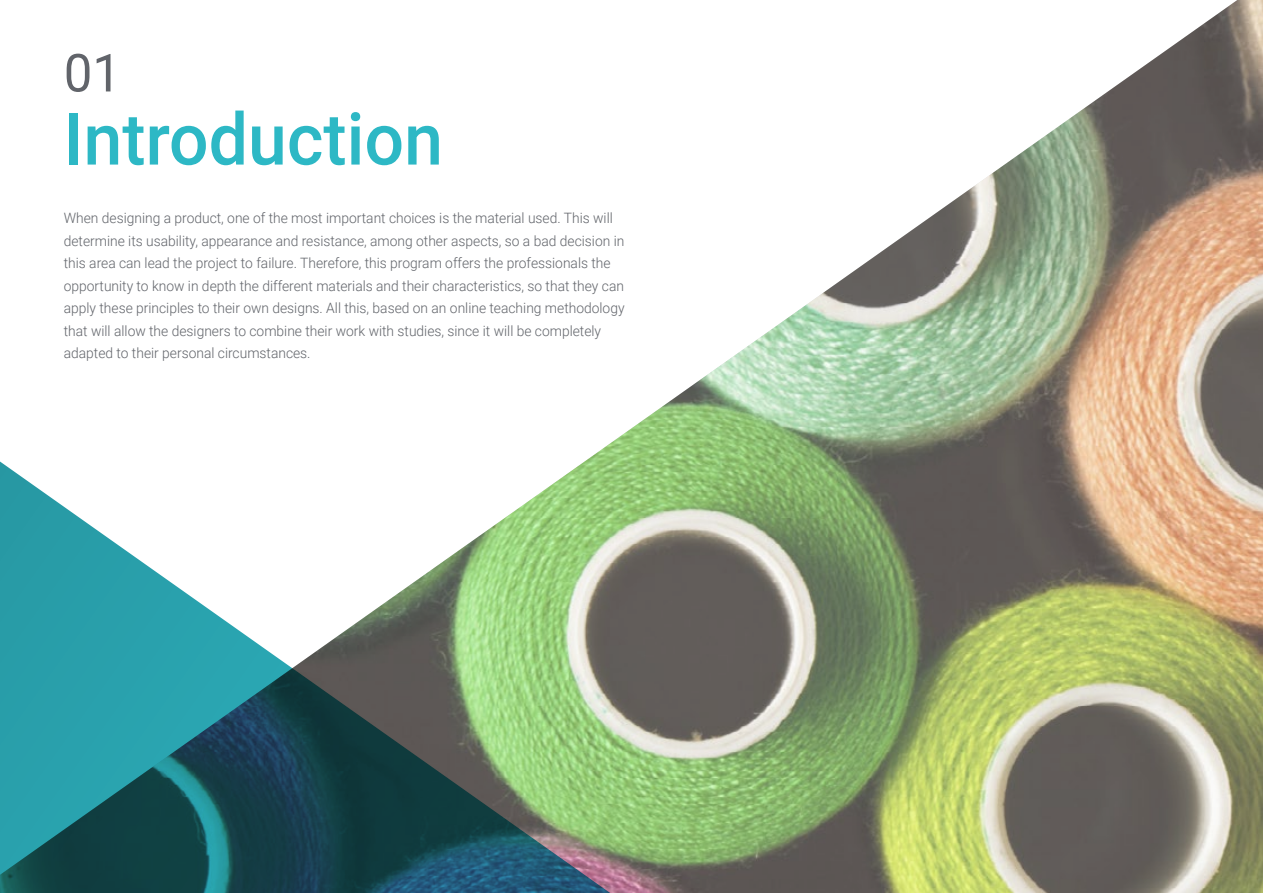
<style>
.page{position:relative;width:1263px;height:893px;background:#fff}
.page>*{position:absolute;margin:0;border:0;box-sizing:border-box;transform-origin:0 0}
.t1{font:500 72px "Roboto";color:#2db8c5}
.t2{font:52.5px "Roboto";color:#61646a}
.t3{font:300 14.25px/22.5px "Roboto";color:#61646a}
</style>
<div class="page">
<img style="left:606px;top:0;width:657px;height:893px">
<svg style="left:0;top:446px;width:640px;height:447px"></svg>
<h2 class="t2" style="left:64px;top:36px;width:59px">01</h2>
<h1 class="t1" style="left:64px;top:89px;width:381px">Introduction</h1>
<p class="t3" style="left:64px;top:206px;width:562px">When designing a product, one of the most important choices is the material used. This will determine its usability, appearance and resistance, among other aspects, so a bad decision in this area can lead the project to failure. Therefore, this program offers the professionals the opportunity to know in depth the different materials and their characteristics, so that they can apply these principles to their own designs. All this, based on an online teaching methodology that will allow the designers to combine their work with studies, since it will be completely adapted to their personal circumstances.</p>
</div>
